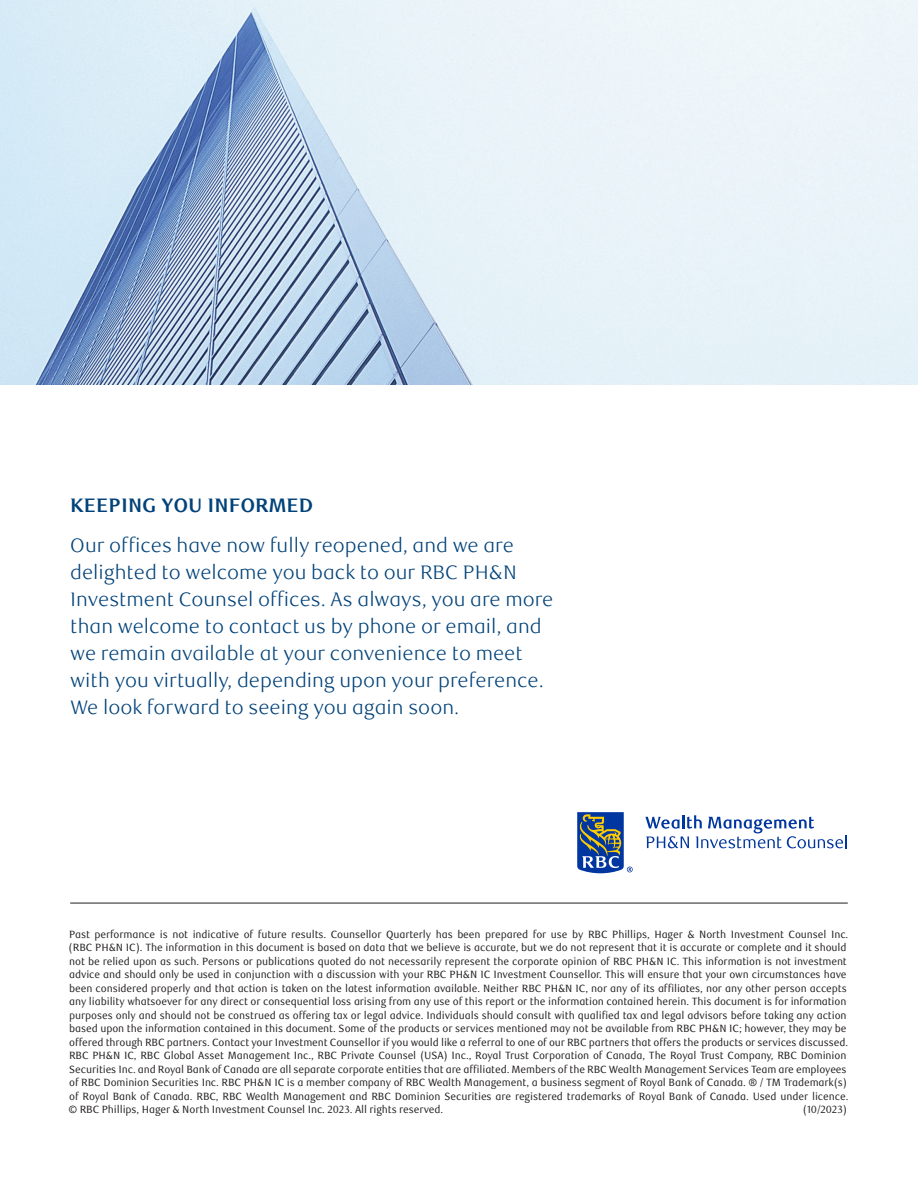
<style>
.page{position:relative;width:918px;height:1188px;background:#fff}
.page>*{position:absolute;margin:0;border:0;box-sizing:border-box;transform-origin:0 0}
.t1{font:300 19.5px/27px "RBC Text";color:#004279}
.t2{font:700 19.5px "RBC Text";color:#004279}
.t3{font:10.5px/13.5px "RBC Text Cond";letter-spacing:-.01em;color:#231f20}
</style>
<div class="page">
<hr style="left:70px;top:903px;width:778px;height:1px;background:#231f20">
<svg style="left:577px;top:812px;width:56px;height:61px"></svg>
<svg style="left:645px;top:815px;width:202px;height:33px"></svg>
<img style="left:0;top:0;width:918px;height:384px">
<h1 class="t2" style="left:70px;top:494px;width:245px">KEEPING YOU INFORMED</h1>
<p class="t1" style="left:70px;top:533px;width:485px">Our offices have now fully reopened, and we are delighted to welcome you back to our RBC PH&amp;N Investment Counsel offices. As always, you are more than welcome to contact us by phone or email, and we remain available at your convenience to meet with you virtually, depending upon your preference.<br>We look forward to seeing you again soon.</p>
<p class="t3" style="left:68px;top:928px;width:782px">Past performance is not indicative of future results. Counsellor Quarterly has been prepared for use by RBC Phillips, Hager &amp; North Investment Counsel Inc. (RBC PH&amp;N IC). The information in this document is based on data that we believe is accurate, but we do not represent that it is accurate or complete and it should not be relied upon as such. Persons or publications quoted do not necessarily represent the corporate opinion of RBC PH&amp;N IC. This information is not investment advice and should only be used in conjunction with a discussion with your RBC PH&amp;N IC Investment Counsellor. This will ensure that your own circumstances have been considered properly and that action is taken on the latest information available. Neither RBC PH&amp;N IC, nor any of its affiliates, nor any other person accepts any liability whatsoever for any direct or consequential loss arising from any use of this report or the information contained herein. This document is for information purposes only and should not be construed as offering tax or legal advice. Individuals should consult with qualified tax and legal advisors before taking any action based upon the information contained in this document. Some of the products or services mentioned may not be available from RBC PH&amp;N IC; however, they may be offered through RBC partners. Contact your Investment Counsellor if you would like a referral to one of our RBC partners that offers the products or services discussed.<br>RBC PH&amp;N IC, RBC Global Asset Management Inc., RBC Private Counsel (USA) Inc., Royal Trust Corporation of Canada, The Royal Trust Company, RBC Dominion Securities Inc. and Royal Bank of Canada are all separate corporate entities that are affiliated. Members of the RBC Wealth Management Services Team are employees of RBC Dominion Securities Inc. RBC PH&amp;N IC is a member company of RBC Wealth Management, a business segment of Royal Bank of Canada. ® / TM Trademark(s) of Royal Bank of Canada. RBC, RBC Wealth Management and RBC Dominion Securities are registered trademarks of Royal Bank of Canada. Used under licence. © RBC Phillips, Hager &amp; North Investment Counsel Inc. 2023. All rights reserved.</p>
<p class="t3" style="left:803px;top:1103px;width:46px">(10/2023)</p>
</div>
